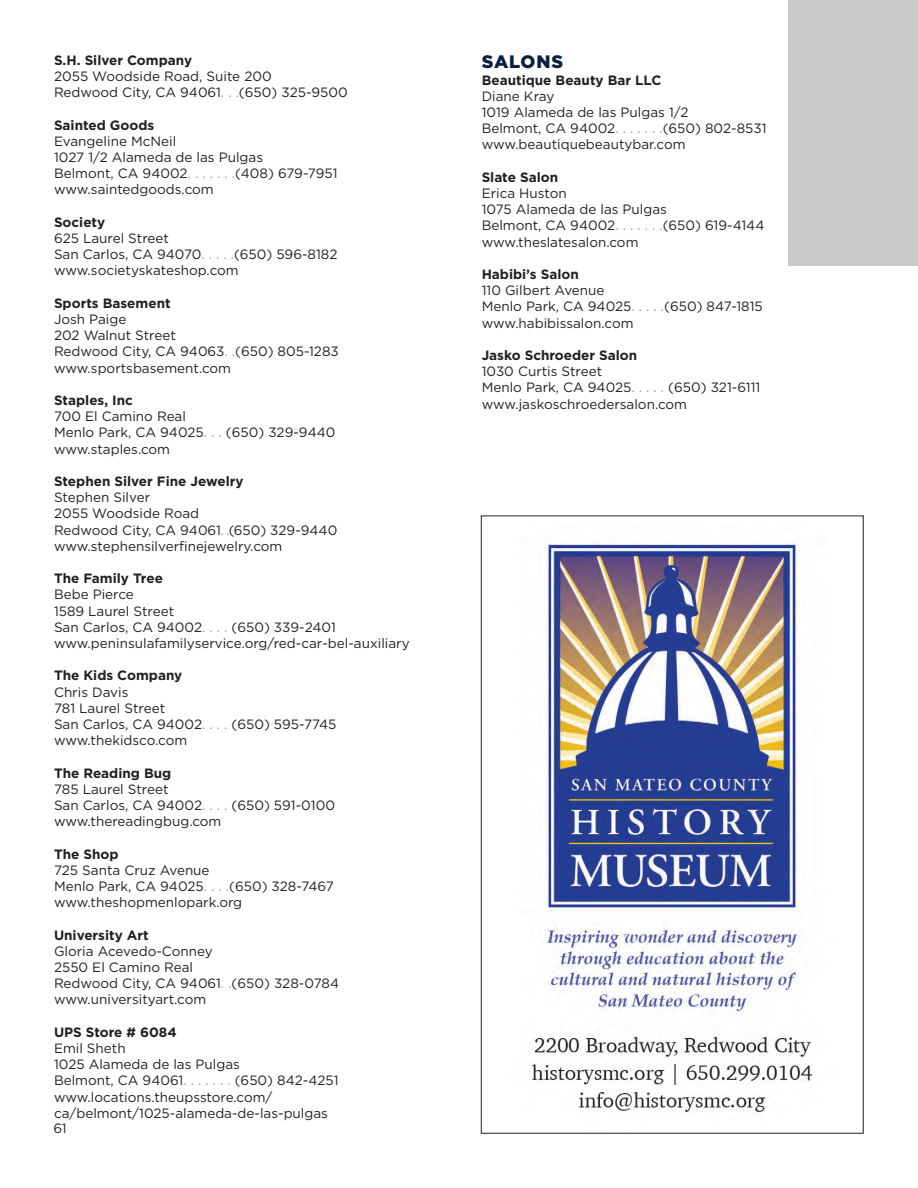
<style>
.page{position:relative;width:918px;height:1188px;background:#fff}
.page>*{position:absolute;margin:0;border:0;box-sizing:border-box;transform-origin:0 0}
.Subhead{font:900 18px "Gotham";letter-spacing:.05em;color:#09213f}
.t1{font:13.5px "Gotham";color:#231f20}
.t2{font:700 13.5px "Gotham";color:#231f20}
.s1{color:#939598}
</style>
<div class="page">
<div style="left:788px;top:0;width:130px;height:266px;background:#cbc9c7"></div>
<img style="left:531px;top:542px;width:282px;height:571px">
<p class="t2" style="left:54px;top:51px;width:140px">S.H. Silver Company</p>
<p class="t1" style="left:54px;top:68px;width:219px">2055 Woodside Road, Suite 200</p>
<p class="t1" style="left:54px;top:84px;width:295px">Redwood City, CA 94061<span class="s1">. . .</span>(650) 325-9500</p>
<p class="t2" style="left:54px;top:116px;width:102px">Sainted Goods</p>
<p class="t1" style="left:54px;top:132px;width:124px">Evangeline McNeil</p>
<p class="t1" style="left:54px;top:149px;width:211px">1027 1/2 Alameda de las Pulgas</p>
<p class="t1" style="left:54px;top:165px;width:285px">Belmont, CA 94002<span class="s1">. . . . . . .</span>(408) 679-7951</p>
<p class="t1" style="left:54px;top:181px;width:161px">www.saintedgoods.com</p>
<p class="t2" style="left:54px;top:213px;width:53px">Society</p>
<p class="t1" style="left:54px;top:230px;width:116px">625 Laurel Street</p>
<p class="t1" style="left:54px;top:246px;width:285px">San Carlos, CA 94070<span class="s1">. . . . .</span>(650) 596-8182</p>
<p class="t1" style="left:54px;top:262px;width:186px">www.societyskateshop.com</p>
<p class="t2" style="left:54px;top:294px;width:118px">Sports Basement</p>
<p class="t1" style="left:54px;top:311px;width:74px">Josh Paige</p>
<p class="t1" style="left:54px;top:327px;width:123px">202 Walnut Street</p>
<p class="t1" style="left:54px;top:343px;width:286px">Redwood City, CA 94063<span class="s1">. .</span>(650) 805-1283</p>
<p class="t1" style="left:54px;top:359px;width:179px">www.sportsbasement.com</p>
<p class="t2" style="left:54px;top:391px;width:80px">Staples, Inc</p>
<p class="t1" style="left:54px;top:408px;width:134px">700 El Camino Real</p>
<p class="t1" style="left:54px;top:424px;width:283px">Menlo Park, CA 94025<span class="s1">. . .</span> (650) 329-9440</p>
<p class="t1" style="left:54px;top:440px;width:118px">www.staples.com</p>
<p class="t2" style="left:54px;top:472px;width:191px">Stephen Silver Fine Jewelry</p>
<p class="t1" style="left:54px;top:489px;width:98px">Stephen Silver</p>
<p class="t1" style="left:54px;top:505px;width:147px">2055 Woodside Road</p>
<p class="t1" style="left:54px;top:521px;width:285px">Redwood City, CA 94061<span class="s1">. .</span>(650) 329-9440</p>
<p class="t1" style="left:54px;top:537px;width:230px">www.stephensilverfinejewelry.com</p>
<p class="t2" style="left:54px;top:569px;width:110px">The Family Tree</p>
<p class="t1" style="left:54px;top:586px;width:81px">Bebe Pierce</p>
<p class="t1" style="left:54px;top:602px;width:122px">1589 Laurel Street</p>
<p class="t1" style="left:54px;top:618px;width:283px">San Carlos, CA 94002<span class="s1">. . . .</span> (650) 339-2401</p>
<p class="t1" style="left:54px;top:635px;width:357px">www.peninsulafamilyservice.org/red-car-bel-auxiliary</p>
<p class="t2" style="left:54px;top:667px;width:130px">The Kids Company</p>
<p class="t1" style="left:54px;top:683px;width:76px">Chris Davis</p>
<p class="t1" style="left:54px;top:699px;width:113px">781 Laurel Street</p>
<p class="t1" style="left:54px;top:716px;width:284px">San Carlos, CA 94002<span class="s1">. . . .</span> (650) 595-7745</p>
<p class="t1" style="left:54px;top:732px;width:135px">www.thekidsco.com</p>
<p class="t2" style="left:54px;top:764px;width:119px">The Reading Bug</p>
<p class="t1" style="left:54px;top:780px;width:116px">785 Laurel Street</p>
<p class="t1" style="left:54px;top:797px;width:282px">San Carlos, CA 94002<span class="s1">. . . .</span> (650) 591-0100</p>
<p class="t1" style="left:54px;top:813px;width:169px">www.thereadingbug.com</p>
<p class="t2" style="left:54px;top:845px;width:66px">The Shop</p>
<p class="t1" style="left:54px;top:861px;width:157px">725 Santa Cruz Avenue</p>
<p class="t1" style="left:54px;top:878px;width:281px">Menlo Park, CA 94025<span class="s1">. . . .</span>(650) 328-7467</p>
<p class="t1" style="left:54px;top:894px;width:190px">www.theshopmenlopark.org</p>
<p class="t2" style="left:54px;top:926px;width:96px">University Art</p>
<p class="t1" style="left:54px;top:942px;width:160px">Gloria Acevedo-Conney</p>
<p class="t1" style="left:54px;top:959px;width:141px">2550 El Camino Real</p>
<p class="t1" style="left:54px;top:975px;width:287px">Redwood City, CA 94061<span class="s1">. .</span>(650) 328-0784</p>
<p class="t1" style="left:54px;top:991px;width:154px">www.universityart.com</p>
<p class="t2" style="left:54px;top:1023px;width:124px">UPS Store # 6084</p>
<p class="t1" style="left:54px;top:1040px;width:73px">Emil Sheth</p>
<p class="t1" style="left:54px;top:1056px;width:187px">1025 Alameda de las Pulgas</p>
<p class="t1" style="left:54px;top:1072px;width:286px">Belmont, CA 94061<span class="s1">. . . . . . .</span> (650) 842-4251</p>
<p class="t1" style="left:54px;top:1088px;width:220px">www.locations.theupsstore.com/</p>
<p class="t1" style="left:54px;top:1104px;width:276px">ca/belmont/1025-alameda-de-las-pulgas</p>
<p class="t1" style="left:53px;top:1120px;width:15px">61</p>
<p class="Subhead" style="left:482px;top:50px;width:83px">SALONS</p>
<p class="t2" style="left:482px;top:71px;width:181px">Beautique Beauty Bar LLC</p>
<p class="t1" style="left:482px;top:87px;width:74px">Diane Kray</p>
<p class="t1" style="left:482px;top:104px;width:208px">1019 Alameda de las Pulgas 1/2</p>
<p class="t1" style="left:482px;top:120px;width:286px">Belmont, CA 94002<span class="s1">. . . . . . .</span>(650) 802-8531</p>
<p class="t1" style="left:482px;top:136px;width:205px">www.beautiquebeautybar.com</p>
<p class="t2" style="left:482px;top:168px;width:78px">Slate Salon</p>
<p class="t1" style="left:482px;top:185px;width:87px">Erica Huston</p>
<p class="t1" style="left:482px;top:201px;width:187px">1075 Alameda de las Pulgas</p>
<p class="t1" style="left:482px;top:217px;width:284px">Belmont, CA 94002<span class="s1">. . . . . . .</span>(650) 619-4144</p>
<p class="t1" style="left:482px;top:233px;width:158px">www.theslatesalon.com</p>
<p class="t2" style="left:482px;top:265px;width:99px">Habibi’s Salon</p>
<p class="t1" style="left:482px;top:282px;width:124px">110 Gilbert Avenue</p>
<p class="t1" style="left:482px;top:298px;width:283px">Menlo Park, CA 94025<span class="s1">. . . . .</span>(650) 847-1815</p>
<p class="t1" style="left:482px;top:314px;width:153px">www.habibissalon.com</p>
<p class="t2" style="left:482px;top:346px;width:157px">Jasko Schroeder Salon</p>
<p class="t1" style="left:482px;top:363px;width:122px">1030 Curtis Street</p>
<p class="t1" style="left:482px;top:379px;width:280px">Menlo Park, CA 94025<span class="s1">. . . . .</span> (650) 321-6111</p>
<p class="t1" style="left:482px;top:395px;width:207px">www.jaskoschroedersalon.com</p>
</div>
